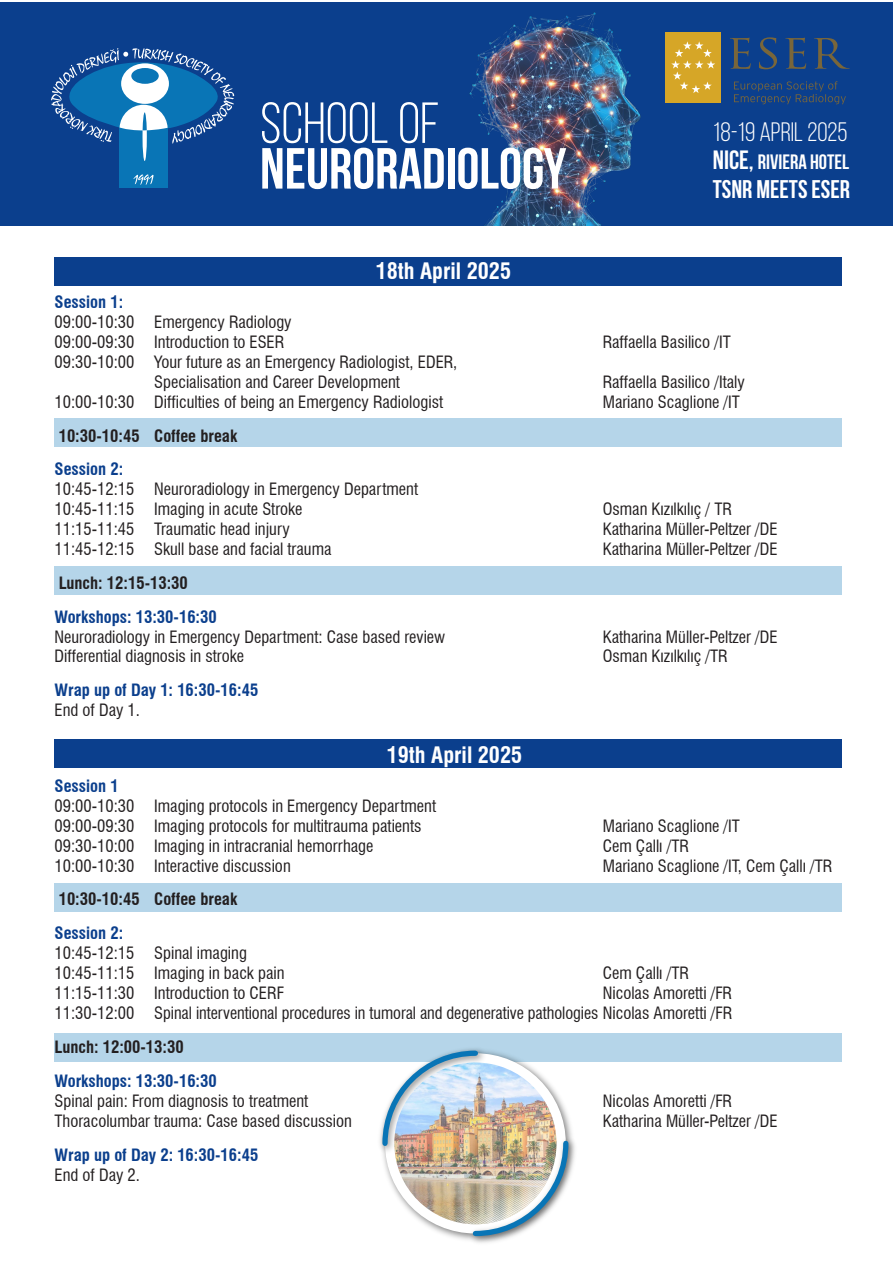
<style>
.page{position:relative;width:893px;height:1263px;background:#fff}
.page>*{position:absolute;margin:0;border:0;box-sizing:border-box;transform-origin:0 0}
.t1{font:700 57.75px "Bebas Neue";color:#fff}
.t2{font:57.75px "Bebas Neue";color:#fff}
.t3{font:26.55px "Bebas Neue";color:#fff}
.t4{font:700 25.5px "Bebas Neue";color:#fff}
.t5{font:700 condensed 22.2px "Swiss 721 BT";color:#fff}
.t6{font:700 20.7px "Bebas Neue";color:#fff}
.t7{font:condensed 16.65px/20px "Swiss 721 BT";color:#231f20}
.t8{font:700 condensed 16.65px "Swiss 721 BT";color:#0b3f8d}
.t9{font:700 condensed 16.65px "Swiss 721 BT";color:#231f20}
.s1{font-size:26.4px}
</style>
<div class="page">
<div style="left:54px;top:1033px;width:788px;height:29px;background:#b5d5e9"></div>
<div style="left:0;top:3px;width:893px;height:223px;background:#0b3f8d"></div>
<div style="left:120px;top:126px;width:48px;height:62px;background:#0975b6"></div>
<svg style="left:51px;top:48px;width:183px;height:113px"></svg>
<svg style="left:134px;top:174px;width:20px;height:11px"></svg>
<img style="left:465px;top:1133px;width:110px;height:110px">
<img style="left:380px;top:1048px;width:191px;height:191px">
<div style="left:54px;top:257px;width:788px;height:29px;background:#0b3f8d"></div>
<div style="left:54px;top:419px;width:788px;height:28px;background:#b5d5e9"></div>
<div style="left:54px;top:566px;width:788px;height:28px;background:#b5d5e9"></div>
<div style="left:54px;top:883px;width:788px;height:29px;background:#b5d5e9"></div>
<div style="left:54px;top:739px;width:788px;height:29px;background:#0b3f8d"></div>
<img style="left:469px;top:12px;width:172px;height:214px">
<div style="left:666px;top:32px;width:55px;height:70px;background:#d6a627"></div>
<svg style="left:671px;top:41px;width:44px;height:52px"></svg>
<svg style="left:730px;top:37px;width:120px;height:32px"></svg>
<svg style="left:734px;top:81px;width:112px;height:23px"></svg>
<h1 class="t2" style="left:260px;top:92px;width:181px">SCHOOL OF</h1>
<h1 class="t1" style="left:260px;top:137px;width:308px">NEURORADIOLOGY</h1>
<p class="t8" style="left:55px;top:292px;width:70px">Session 1:</p>
<p class="t7" style="left:55px;top:312px;width:239px">09:00-10:30 Emergency Radiology<br>09:00-09:30 Introduction to ESER</p>
<h3 class="t5" style="left:376px;top:258px;width:137px">18th April 2025</h3>
<p class="t7" style="left:154px;top:352px;width:305px;text-indent:-100px">09:30-10:00 Your future as an Emergency Radiologist, EDER,<br>Specialisation and Career Development</p>
<h2 class="t3" style="left:713px;top:118px;width:136px">18-19 APRIL 2025</h2>
<p class="t6" style="left:713px;top:151px;width:138px"><span class="s1">NICE,</span> RIVIERA HOTEL</p>
<h3 class="t4" style="left:713px;top:175px;width:139px">TSNR MEETS ESER</h3>
<p class="t7" style="left:603px;top:332px;width:130px">Raffaella Basilico /IT</p>
<p class="t7" style="left:603px;top:372px;width:144px">Raffaella Basilico /Italy</p>
<p class="t7" style="left:55px;top:392px;width:390px">10:00-10:30 Difficulties of being an Emergency Radiologist</p>
<p class="t7" style="left:603px;top:392px;width:139px">Mariano Scaglione /IT</p>
<p class="t9" style="left:59px;top:425px;width:180px">10:30-10:45 Coffee break</p>
<p class="t8" style="left:55px;top:459px;width:70px">Session 2:</p>
<p class="t7" style="left:55px;top:479px;width:365px">10:45-12:15 Neuroradiology in Emergency Department<br>10:45-11:15 Imaging in acute Stroke</p>
<p class="t7" style="left:603px;top:499px;width:131px">Osman Kızılkılıç / TR</p>
<p class="t7" style="left:55px;top:519px;width:237px">11:15-11:45 Traumatic head injury</p>
<p class="t7" style="left:603px;top:519px;width:176px">Katharina Müller-Peltzer /DE</p>
<p class="t7" style="left:55px;top:539px;width:278px">11:45-12:15 Skull base and facial trauma</p>
<p class="t7" style="left:603px;top:539px;width:176px">Katharina Müller-Peltzer /DE</p>
<p class="t9" style="left:59px;top:573px;width:131px">Lunch: 12:15-13:30</p>
<p class="t8" style="left:55px;top:606px;width:164px">Workshops: 13:30-16:30</p>
<p class="t7" style="left:55px;top:626px;width:392px">Neuroradiology in Emergency Department: Case based review</p>
<p class="t7" style="left:603px;top:626px;width:176px">Katharina Müller-Peltzer /DE</p>
<p class="t7" style="left:55px;top:646px;width:191px">Differential diagnosis in stroke</p>
<p class="t7" style="left:603px;top:646px;width:127px">Osman Kızılkılıç /TR</p>
<p class="t8" style="left:55px;top:680px;width:205px">Wrap up of Day 1: 16:30-16:45</p>
<p class="t7" style="left:55px;top:700px;width:87px">End of Day 1.</p>
<h3 class="t5" style="left:387px;top:741px;width:137px">19th April 2025</h3>
<p class="t8" style="left:55px;top:776px;width:66px">Session 1</p>
<p class="t7" style="left:55px;top:796px;width:383px">09:00-10:30 Imaging protocols in Emergency Department<br>09:00-09:30 Imaging protocols for multitrauma patients</p>
<p class="t7" style="left:603px;top:816px;width:139px">Mariano Scaglione /IT</p>
<p class="t7" style="left:55px;top:835px;width:320px">09:30-10:00 Imaging in intracranial hemorrhage</p>
<p class="t7" style="left:603px;top:835px;width:88px">Cem Çallı /TR</p>
<p class="t7" style="left:55px;top:855px;width:238px">10:00-10:30 Interactive discussion</p>
<p class="t7" style="left:603px;top:855px;width:231px">Mariano Scaglione /IT, Cem Çallı /TR</p>
<p class="t9" style="left:59px;top:889px;width:180px">10:30-10:45 Coffee break</p>
<p class="t8" style="left:55px;top:923px;width:70px">Session 2:</p>
<p class="t7" style="left:55px;top:943px;width:232px">10:45-12:15 Spinal imaging<br>10:45-11:15 Imaging in back pain</p>
<p class="t7" style="left:603px;top:963px;width:88px">Cem Çallı /TR</p>
<p class="t7" style="left:55px;top:983px;width:679px;text-align:right">Nicolas Amoretti /FR<br>11:30-12:00 Spinal interventional procedures in tumoral and degenerative pathologies Nicolas Amoretti /FR</p>
<p class="t9" style="left:55px;top:1037px;width:131px">Lunch: 12:00-13:30</p>
<p class="t8" style="left:55px;top:1071px;width:164px">Workshops: 13:30-16:30</p>
<p class="t7" style="left:55px;top:1091px;width:255px">Spinal pain: From diagnosis to treatment</p>
<p class="t7" style="left:603px;top:1091px;width:131px">Nicolas Amoretti /FR</p>
<p class="t7" style="left:55px;top:1111px;width:299px">Thoracolumbar trauma: Case based discussion</p>
<p class="t7" style="left:603px;top:1111px;width:176px">Katharina Müller-Peltzer /DE</p>
<p class="t8" style="left:55px;top:1145px;width:205px">Wrap up of Day 2: 16:30-16:45</p>
<p class="t7" style="left:55px;top:1165px;width:87px">End of Day 2.</p>
<p class="t7" style="left:55px;top:983px;width:231px">11:15-11:30 Introduction to CERF</p>
</div>
